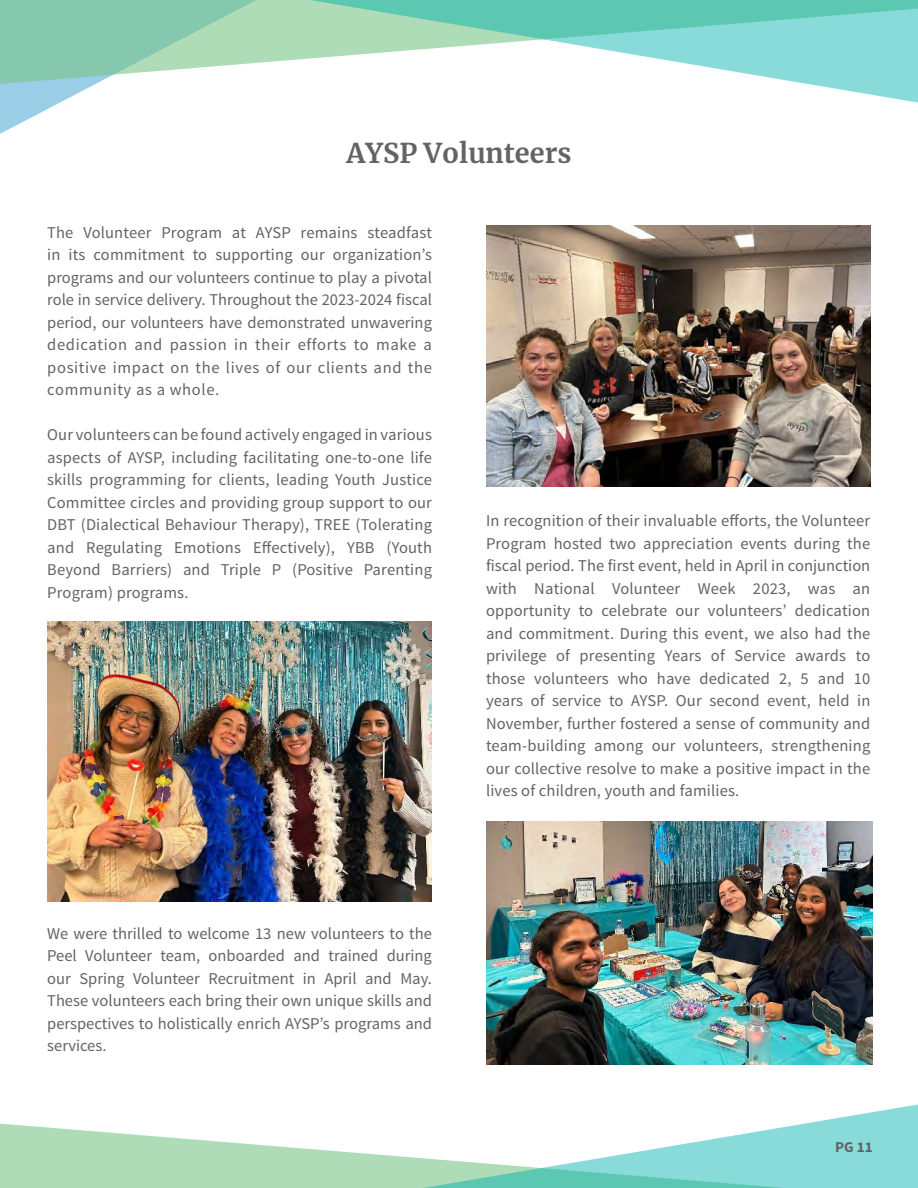
<style>
.page{position:relative;width:918px;height:1188px;background:#fff}
.page>*{position:absolute;margin:0;border:0;box-sizing:border-box;transform-origin:0 0}
.Heading_1_-_titiles_of_pages{font:700 27px "Merriweather";color:#636366}
.BODY_TEXT{font:16.5px/22.5px "Source Sans Pro";letter-spacing:.01em;color:#636366;text-align:justify}
.t1{font:700 15px "Source Sans Pro";color:#636366}
</style>
<div class="page">
<svg style="left:0;top:86px;width:92px;height:48px"></svg>
<svg style="left:0;top:0;width:266px;height:86px;background:#9dd3ba"></svg>
<svg style="left:266px;top:0;width:652px;height:103px"></svg>
<svg style="left:0;top:1123px;width:266px;height:65px;fill:#addcb7"></svg>
<svg style="left:266px;top:1104px;width:652px;height:84px"></svg>
<img style="left:486px;top:225px;width:384px;height:262px">
<img style="left:47px;top:621px;width:385px;height:280px">
<img style="left:486px;top:822px;width:387px;height:243px">
<h1 class="Heading_1_-_titiles_of_pages" style="left:347px;top:134px;width:226px">AYSP Volunteers</h1>
<p class="BODY_TEXT" style="left:47px;top:221px;width:386px">The Volunteer Program at AYSP remains steadfast in its commitment to supporting our organization’s programs and our volunteers continue to play a pivotal role in service delivery. Throughout the 2023-2024 fiscal period, our volunteers have demonstrated unwavering dedication and passion in their efforts to make a positive impact on the lives of our clients and the community as a whole.</p>
<p class="BODY_TEXT" style="left:47px;top:424px;width:386px">Our volunteers can be found actively engaged in various aspects of AYSP, including facilitating one-to-one life skills programming for clients, leading Youth Justice Committee circles and providing group support to our DBT (Dialectical Behaviour Therapy), TREE (Tolerating and Regulating Emotions Effectively), YBB (Youth Beyond Barriers) and Triple P (Positive Parenting Program) programs.</p>
<p class="BODY_TEXT" style="left:47px;top:923px;width:386px">We were thrilled to welcome 13 new volunteers to the Peel Volunteer team, onboarded and trained during our Spring Volunteer Recruitment in April and May.<br>These volunteers each bring their own unique skills and perspectives to holistically enrich AYSP’s programs and services.</p>
<p class="BODY_TEXT" style="left:486px;top:510px;width:386px">In recognition of their invaluable efforts, the Volunteer Program hosted two appreciation events during the fiscal period. The first event, held in April in conjunction with National Volunteer Week 2023, was an opportunity to celebrate our volunteers’ dedication and commitment. During this event, we also had the privilege of presenting Years of Service awards to those volunteers who have dedicated 2, 5 and 10 years of service to AYSP. Our second event, held in November, further fostered a sense of community and team-building among our volunteers, strengthening our collective resolve to make a positive impact in the lives of children, youth and families.</p>
<p class="t1" style="left:835px;top:1137px;width:39px">PG 11</p>
</div>
